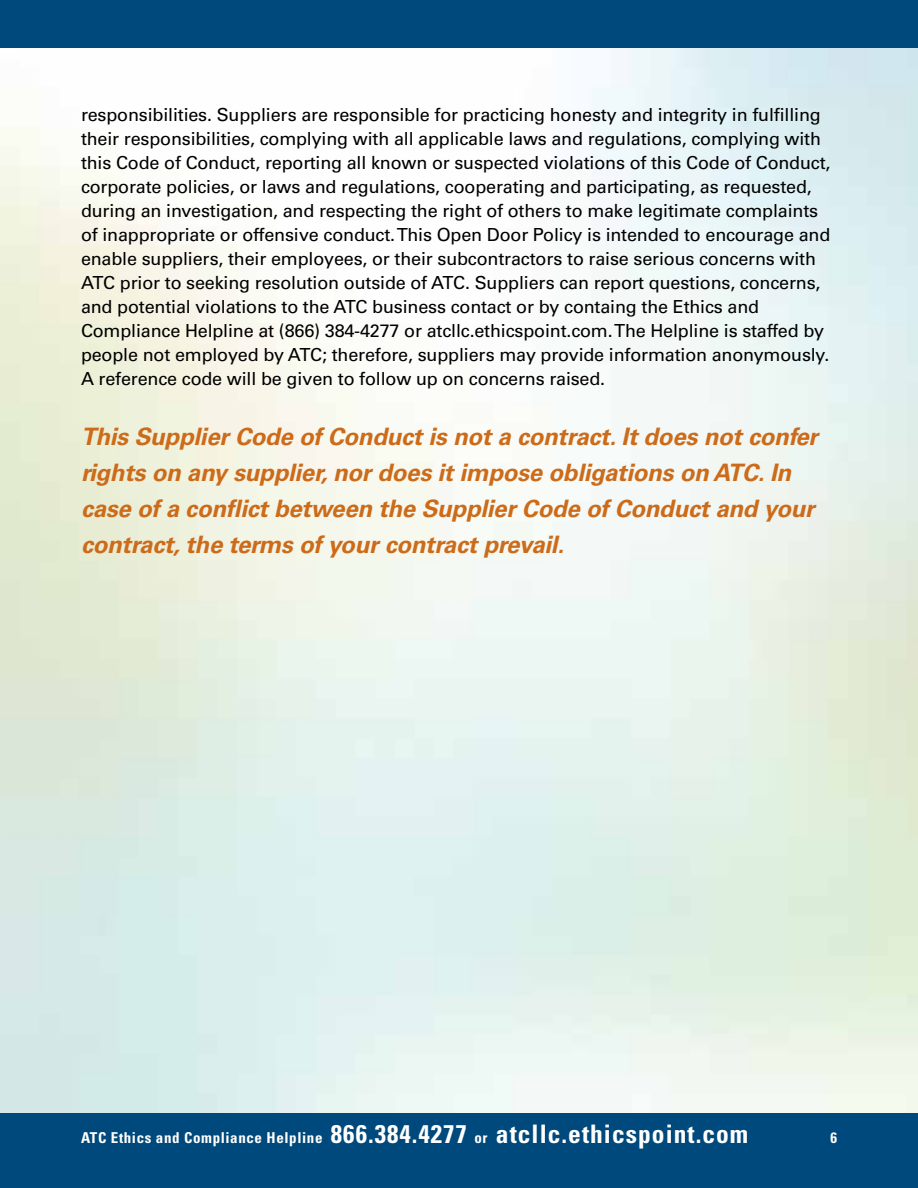
<style>
.page{position:relative;width:918px;height:1188px;background:#fff}
.page>*{position:absolute;margin:0;border:0;box-sizing:border-box;transform-origin:0 0}
.t1{font:700 condensed 25.5px "Univers LT Std";letter-spacing:.04em;color:#fff}
.t2{font:italic 700 24px/36px "Univers LT Std";letter-spacing:-.01em;color:#cc6b19}
.t3{font:18px/24px "Univers LT Std";letter-spacing:-.01em;color:#000}
.t4{font:700 condensed 15px "Univers LT Std";color:#fff}
.s1{font-size:15px}
</style>
<div class="page">
<div style="left:0;top:1107px;width:918px;height:81px;background:#00497c"></div>
<div style="left:0;top:0;width:918px;height:49px;background:#00497c"></div>
<img style="left:1px;top:49px;width:917px;height:1063px">
<p class="t3" style="left:81px;top:103px;width:751px">responsibilities. Suppliers are responsible for practicing honesty and integrity in fulfilling their responsibilities, complying with all applicable laws and regulations, complying with this Code of Conduct, reporting all known or suspected violations of this Code of Conduct, corporate policies, or laws and regulations, cooperating and participating, as requested, during an investigation, and respecting the right of others to make legitimate complaints of inappropriate or offensive conduct. This Open Door Policy is intended to encourage and enable suppliers, their employees, or their subcontractors to raise serious concerns with ATC prior to seeking resolution outside of ATC. Suppliers can report questions, concerns, and potential violations to the ATC business contact or by containg the Ethics and Compliance Helpline at (866) 384-4277 or atcllc.ethicspoint.com. The Helpline is staffed by people not employed by ATC; therefore, suppliers may provide information anonymously.<br>A reference code will be given to follow up on concerns raised.</p>
<p class="t2" style="left:81px;top:419px;width:738px">This Supplier Code of Conduct is not a contract. It does not confer rights on any supplier, nor does it impose obligations on ATC. In case of a conflict between the Supplier Code of Conduct and your contract, the terms of your contract prevail.</p>
<h1 class="t1" style="left:81px;top:1119px;width:669px"><span class="s1">ATC Ethics and Compliance Helpline</span> 866.384.4277 <span class="s1">or</span> atcllc.ethicspoint.com</h1>
<p class="t4" style="left:830px;top:1129px;width:8px">6</p>
</div>
